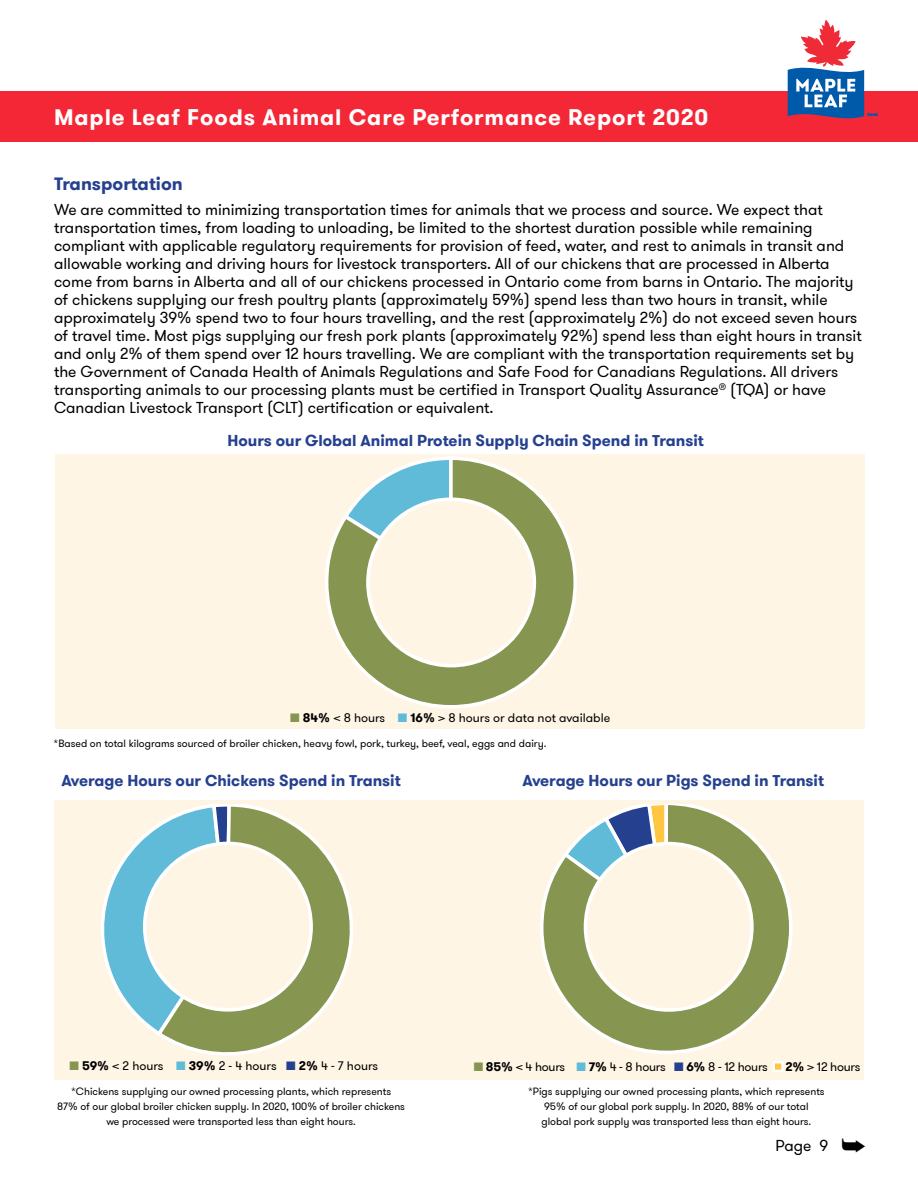
<style>
.page{position:relative;width:918px;height:1188px;background:#fff}
.page>*{position:absolute;margin:0;border:0;box-sizing:border-box;transform-origin:0 0}
.t1{font:700 22.35px "GT Walsheim";letter-spacing:.04em;color:#fff}
.SUB_HEADING{font:700 18px "GT Walsheim";color:#25408f}
.MAIN_TEXT{font:15.75px/18px "GT Walsheim";color:#000}
.BLUE_BOLD_TEXT{font:700 15.75px "GT Walsheim";color:#25408f}
.t2{font:12.3px "GT Walsheim";color:#000}
.t3{font:12.3px "GT Walsheim";letter-spacing:-.02em;color:#000}
.t4{font:10.5px/15px "GT Walsheim";color:#000;text-align:center}
.s1{color:#86954f}
.s2{font-weight:700}
.s3{color:#60bbd9}
.s4{color:#25408f}
.s5{color:#ffc641}
</style>
<div class="page">
<div style="left:54px;top:800px;width:810px;height:280px;background:#fff5e4"></div>
<div style="left:55px;top:454px;width:810px;height:274px;background:#fff5e4"></div>
<div style="left:0;top:91px;width:918px;height:50px;background:#f32735"></div>
<svg style="left:788px;top:20px;width:90px;height:99px"></svg>
<svg style="left:101px;top:827px;width:53px;height:205px"></svg>
<svg style="left:154px;top:804px;width:199px;height:252px"></svg>
<div style="left:145px;top:843px;width:166px;height:167px;background:#fff5e4;border-radius:50%"></div>
<div style="left:143px;top:842px;width:170px;height:170px;border:4px solid #fff;border-radius:50%"></div>
<div style="left:773px;top:1061px;width:11px;height:11px;border:2px solid #fff"></div>
<svg style="left:540px;top:804px;width:253px;height:250px"></svg>
<div style="left:585px;top:844px;width:167px;height:166px;background:#fff5e4;border-radius:50%"></div>
<div style="left:584px;top:842px;width:170px;height:170px;border:4px solid #fff;border-radius:50%"></div>
<svg style="left:325px;top:456px;width:252px;height:253px"></svg>
<div style="left:368px;top:499px;width:166px;height:167px;background:#fff5e4;border-radius:50%"></div>
<div style="left:366px;top:497px;width:170px;height:170px;border:4px solid #fff;border-radius:50%"></div>
<h1 class="t1" style="left:54px;top:102px;width:656px">Maple Leaf Foods Animal Care Performance Report 2020</h1>
<p class="SUB_HEADING" style="left:54px;top:172px;width:130px">Transportation</p>
<p class="MAIN_TEXT" style="left:54px;top:201px;width:809px">We are committed to minimizing transportation times for animals that we process and source. We expect that transportation times, from loading to unloading, be limited to the shortest duration possible while remaining compliant with applicable regulatory requirements for provision of feed, water, and rest to animals in transit and allowable working and driving hours for livestock transporters. All of our chickens that are processed in Alberta come from barns in Alberta and all of our chickens processed in Ontario come from barns in Ontario. The majority of chickens supplying our fresh poultry plants (approximately 59%) spend less than two hours in transit, while approximately 39% spend two to four hours travelling, and the rest (approximately 2%) do not exceed seven hours of travel time. Most pigs supplying our fresh pork plants (approximately 92%) spend less than eight hours in transit and only 2% of them spend over 12 hours travelling. We are compliant with the transportation requirements set by the Government of Canada Health of Animals Regulations and Safe Food for Canadians Regulations. All drivers transporting animals to our processing plants must be certified in Transport Quality Assurance<sup>®</sup> (TQA) or have Canadian Livestock Transport (CLT) certification or equivalent.</p>
<p class="BLUE_BOLD_TEXT" style="left:228px;top:430px;width:478px">Hours our Global Animal Protein Supply Chain Spend in Transit</p>
<p class="t2" style="left:290px;top:710px;width:321px"><span class="s1">■</span> <span class="s2">84%</span> &lt; 8 hours <span class="s3">■</span> <span class="s2">16%</span> &gt; 8 hours or data not available</p>
<p class="t4" style="left:54px;top:736px;width:494px">*Based on total kilograms sourced of broiler chicken, heavy fowl, pork, turkey, beef, veal, eggs and dairy.</p>
<p class="BLUE_BOLD_TEXT" style="left:61px;top:770px;width:341px">Average Hours our Chickens Spend in Transit</p>
<p class="BLUE_BOLD_TEXT" style="left:523px;top:770px;width:303px">Average Hours our Pigs Spend in Transit</p>
<p class="t2" style="left:69px;top:1058px;width:310px"><span class="s1">■</span> <span class="s2">59%</span> &lt; 2 hours <span class="s3">■</span> <span class="s2">39%</span> 2 - 4 hours <span class="s4">■</span> <span class="s2">2%</span> 4 - 7 hours</p>
<p class="t3" style="left:474px;top:1059px;width:388px"><span class="s1">■</span> <span class="s2">85%</span> &lt; 4 hours <span class="s3">■</span> <span class="s2">7%</span> 4 - 8 hours <span class="s4">■</span> <span class="s2">6%</span> 8 - 12 hours <span class="s5">■</span> <span class="s2">2%</span> &gt; 12 hours</p>
<p class="t4" style="left:57px;top:1084px;width:349px">*Chickens supplying our owned processing plants, which represents<br>87% of our global broiler chicken supply. In 2020, 100% of broiler chickens we processed were transported less than eight hours.</p>
<p class="t4" style="left:528px;top:1084px;width:298px">*Pigs supplying our owned processing plants, which represents<br>95% of our global pork supply. In 2020, 88% of our total global pork supply was transported less than eight hours.</p>
<p class="MAIN_TEXT" style="left:776px;top:1137px;width:54px">Page 9</p>
</div>
